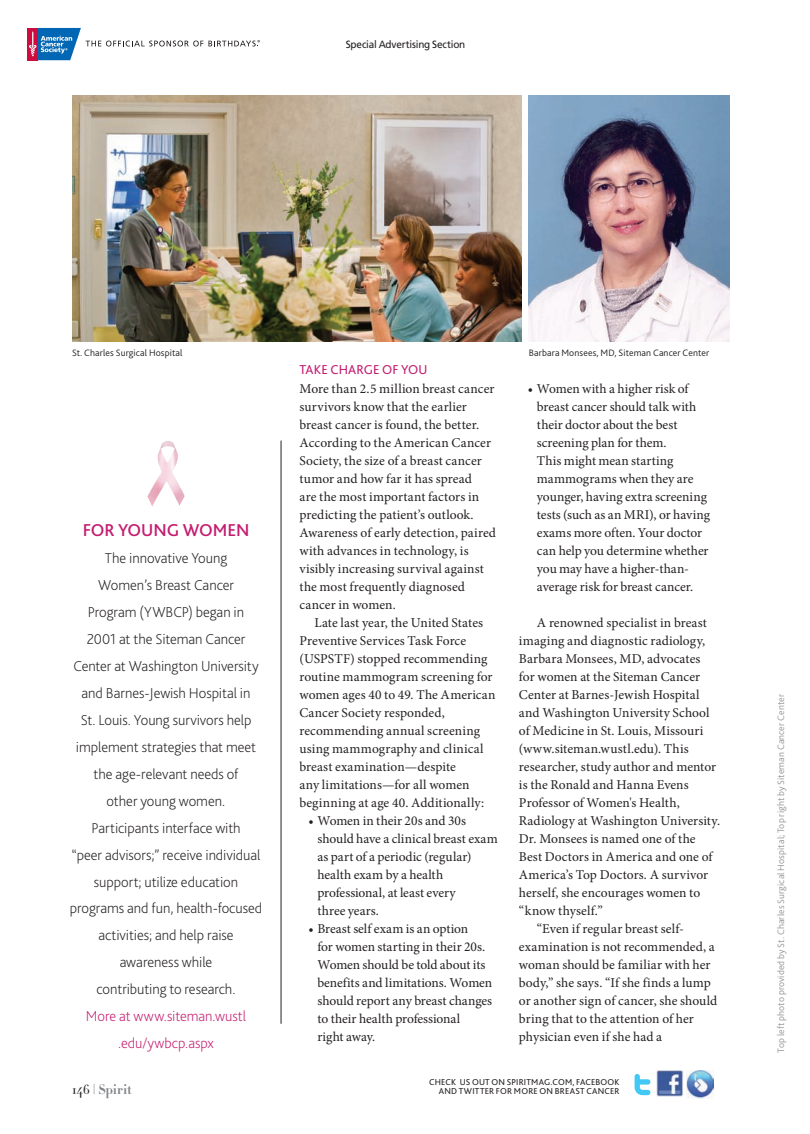
<style>
.page{position:relative;width:810px;height:1134px;background:#fff}
.page>*{position:absolute;margin:0;border:0;box-sizing:border-box;transform-origin:0 0}
.t1{font:500 18px "Bliss 2";letter-spacing:-.005em;color:#c41c70}
.t2{font:200 15px/27px "Bliss 2";letter-spacing:-.005em;color:#231f20;text-align:center}
.t3{font:13.5px/18px "Minion Pro";letter-spacing:.005em;color:#231f20}
.t4{font:13.5px "Bliss 2";letter-spacing:.01em;color:#c41c70}
.t5{font:13.5px "Didot HTF B06 Bold";letter-spacing:-.005em;color:#808285}
.t6{font:10.5px "Frutiger";letter-spacing:-.015em;color:#231f20;scale:.95 1}
.t7{font:300 9.75px "Bliss 2";letter-spacing:.01em;color:#939598}
.t8{font:300 9.75px "Bliss 2";letter-spacing:.015em;color:#231f20}
.t9{font:9px/9px "Bliss 2";letter-spacing:.02em;color:#231f20;text-align:right}
.s1{color:#c41c70}
.s2{font-family:"Didot HTF L11 Light";color:#231f20}
</style>
<div class="page">
<img style="left:147px;top:441px;width:38px;height:65px">
<img style="left:657px;top:1071px;width:26px;height:25px">
<img style="left:686px;top:1071px;width:27px;height:28px">
<svg style="left:634px;top:1074px;width:17px;height:22px"></svg>
<img style="left:72px;top:95px;width:450px;height:247px">
<img style="left:529px;top:95px;width:200px;height:247px">
<hr style="left:281px;top:441px;width:1px;height:583px;background:#231f20">
<div style="left:27px;top:28px;width:11px;height:32px;background:#cd0d40"></div>
<svg style="left:29px;top:28px;width:231px;height:32px"></svg>
<p class="t6" style="left:346px;top:40px;width:128px">Special Advertising Section</p>
<p class="t8" style="left:72px;top:348px;width:112px">St. Charles Surgical Hospital</p>
<p class="t8" style="left:529px;top:348px;width:182px">Barbara Monsees, MD, Siteman Cancer Center</p>
<p class="t1" style="left:83px;top:523px;width:168px">FOR YOUNG WOMEN</p>
<p class="t2" style="left:70px;top:545px;width:194px">The innovative Young<br>Women’s Breast Cancer<br>Program (YWBCP) began in<br>2001 at the Siteman Cancer<br>Center at Washington University and Barnes-Jewish Hospital in<br>St. Louis. Young survivors help implement strategies that meet the age-relevant needs of<br>other young women.<br>Participants interface with<br>“peer advisors;” receive individual support; utilize education programs and fun, health-focused activities; and help raise awareness while<br>contributing to research.<br><span class="s1">More at www.siteman.wustl .edu/ywbcp.aspx</span></p>
<p class="t5" style="left:72px;top:1084px;width:61px"><span class="s2">146 |</span> Spirit</p>
<p class="t4" style="left:299px;top:364px;width:130px">TAKE CHARGE OF YOU</p>
<p class="t3" style="left:537px;top:381px;width:175px;text-indent:-9px">• Women with a higher risk of breast cancer should talk with their doctor about the best screening plan for them.<br>This might mean starting mammograms when they are younger, having extra screening tests (such as an MRI), or having exams more often. Your doctor can help you determine whether you may have a higher-than&shy;average risk for breast cancer.</p>
<p class="t3" style="left:537px;top:615px;width:172px">A renowned specialist in breast</p>
<p class="t3" style="left:519px;top:633px;width:188px">imaging and diagnostic radiology,</p>
<p class="t3" style="left:519px;top:651px;width:183px">Barbara Monsees, MD, advocates</p>
<p class="t3" style="left:519px;top:669px;width:183px">for women at the Siteman Cancer</p>
<p class="t3" style="left:519px;top:687px;width:182px">Center at Barnes-Jewish Hospital</p>
<p class="t3" style="left:519px;top:705px;width:192px">and Washington University School</p>
<p class="t3" style="left:519px;top:723px;width:186px">of Medicine in St. Louis, Missouri</p>
<p class="t3" style="left:519px;top:741px;width:171px">(www.siteman.wustl.edu). This</p>
<p class="t3" style="left:519px;top:759px;width:199px">researcher, study author and mentor</p>
<p class="t3" style="left:519px;top:777px;width:171px">is the Ronald and Hanna Evens</p>
<p class="t3" style="left:519px;top:795px;width:162px">Professor of Women's Health,</p>
<p class="t3" style="left:519px;top:813px;width:203px">Radiology at Washington University.</p>
<p class="t3" style="left:519px;top:831px;width:178px">Dr. Monsees is named one of the</p>
<p class="t3" style="left:519px;top:849px;width:195px">Best Doctors in America and one of</p>
<p class="t3" style="left:519px;top:867px;width:191px">America’s Top Doctors. A survivor</p>
<p class="t3" style="left:519px;top:885px;width:183px">herself, she encourages women to</p>
<p class="t3" style="left:519px;top:903px;width:85px">“know thyself.”</p>
<p class="t3" style="left:537px;top:921px;width:149px">“Even if regular breast self-</p>
<p class="t3" style="left:519px;top:939px;width:197px">examination is not recommended, a</p>
<p class="t3" style="left:519px;top:957px;width:193px">woman should be familiar with her</p>
<p class="t3" style="left:519px;top:975px;width:194px">body,” she says. “If she finds a lump</p>
<p class="t3" style="left:519px;top:993px;width:200px">or another sign of cancer, she should</p>
<p class="t3" style="left:519px;top:1011px;width:176px">bring that to the attention of her</p>
<p class="t3" style="left:519px;top:1029px;width:145px">physician even if she had a</p>
<p class="t9" style="left:429px;top:1078px;width:192px">CHECK US OUT ON SPIRITMAG.COM, FACEBOOK<br>AND TWITTER FOR MORE ON BREAST CANCER</p>
<p class="t3" style="left:299px;top:381px;width:197px">More than 2.5 million breast cancer</p>
<p class="t3" style="left:299px;top:399px;width:169px">survivors know that the earlier</p>
<p class="t3" style="left:299px;top:417px;width:181px">breast cancer is found, the better.</p>
<p class="t3" style="left:299px;top:435px;width:193px">According to the American Cancer</p>
<p class="t3" style="left:299px;top:453px;width:184px">Society, the size of a breast cancer</p>
<p class="t3" style="left:299px;top:471px;width:174px">tumor and how far it has spread</p>
<p class="t3" style="left:299px;top:489px;width:181px">are the most important factors in</p>
<p class="t3" style="left:299px;top:507px;width:176px">predicting the patient’s outlook.</p>
<p class="t3" style="left:299px;top:525px;width:198px">Awareness of early detection, paired</p>
<p class="t3" style="left:299px;top:543px;width:171px">with advances in technology, is</p>
<p class="t3" style="left:299px;top:561px;width:186px">visibly increasing survival against</p>
<p class="t3" style="left:299px;top:579px;width:167px">the most frequently diagnosed</p>
<p class="t3" style="left:299px;top:597px;width:98px">cancer in women.</p>
<p class="t3" style="left:314px;top:615px;width:170px">Late last year, the United States</p>
<p class="t3" style="left:299px;top:633px;width:168px">Preventive Services Task Force</p>
<p class="t3" style="left:299px;top:651px;width:190px">(USPSTF) stopped recommending</p>
<p class="t3" style="left:299px;top:669px;width:195px">routine mammogram screening for</p>
<p class="t3" style="left:299px;top:687px;width:198px">women ages 40 to 49. The American</p>
<p class="t3" style="left:299px;top:705px;width:147px">Cancer Society responded,</p>
<p class="t3" style="left:299px;top:723px;width:182px">recommending annual screening</p>
<p class="t3" style="left:299px;top:741px;width:186px">using mammography and clinical</p>
<p class="t3" style="left:299px;top:759px;width:158px">breast examination—despite</p>
<p class="t3" style="left:299px;top:777px;width:172px">any limitations—for all women</p>
<p class="t3" style="left:299px;top:795px;width:186px">beginning at age 40. Additionally:</p>
<p class="t3" style="left:317px;top:813px;width:182px;text-indent:-9px">• Women in their 20s and 30s should have a clinical breast exam as part of a periodic (regular) health exam by a health professional, at least every<br>three years.</p>
<p class="t3" style="left:317px;top:921px;width:176px;text-indent:-9px">• Breast self exam is an option<br>for women starting in their 20s.<br>Women should be told about its benefits and limitations. Women should report any breast changes to their health professional<br>right away.</p>
<p class="t7" style="left:777px;top:1053px;width:360px;rotate:-90deg">Top left photo provided by St. Charles Surgical Hospital; Top right by Siteman Cancer Center</p>
</div>
